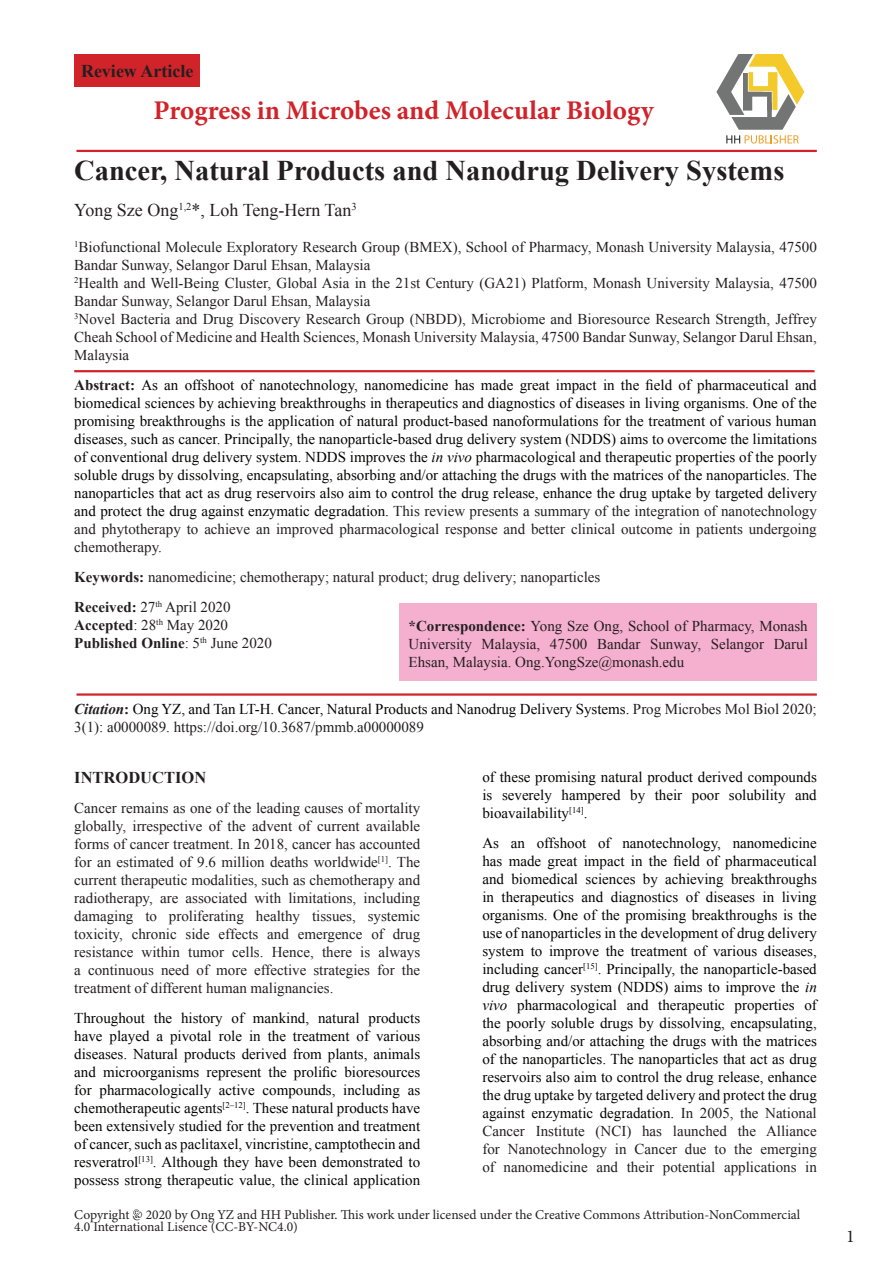
<style>
.page{position:relative;width:893px;height:1263px;background:#fff}
.page>*{position:absolute;margin:0;border:0;box-sizing:border-box;transform-origin:0 0}
.t1{font:700 28.5px "Times New Roman";color:#231f20}
.t2{font:700 27px "Minion Pro";color:#d1232a}
.t3{font:18px "Times New Roman";color:#231f20}
.t4{font:700 18px "Times New Roman";color:#231f20}
.t5{font:18px "Minion Pro";color:#231f20}
.t6{font:700 16.5px "Times New Roman";color:#231f20}
.t7{font:15px/18px "Times New Roman";color:#040503;text-align:justify}
.t8{font:15px/18px "Times New Roman";color:#231f20}
.t9{font:700 15px/18px "Times New Roman";color:#231f20}
.t10{font:13.5px/12px "Minion Pro";color:#231f20}
.s1{font-weight:700;color:#231f20}
.s2{font-style:italic}
.s3{color:#231f20}
.s4{font-weight:700}
.s5{font-weight:400}
.s6{font-weight:700;font-style:italic}
.s7{color:#040503}
</style>
<div class="page">
<svg style="left:716px;top:54px;width:88px;height:90px"></svg>
<div style="left:74px;top:55px;width:125px;height:32px;background:#d1232a"></div>
<hr style="left:76px;top:150px;width:741px;height:2px;background:#d1232a">
<hr style="left:74px;top:370px;width:740px;height:2px;background:#d1232a">
<hr style="left:76px;top:693px;width:741px;height:3px;background:#d1232a">
<svg style="left:134px;top:1209px;width:6px;height:6px"></svg>
<div style="left:400px;top:603px;width:417px;height:77px;background:#f5afcf"></div>
<p class="t4" style="left:81px;top:58px;width:114px">Review Article</p>
<h2 class="t2" style="left:154px;top:91px;width:502px">Progress in Microbes and Molecular Biology</h2>
<h1 class="t1" style="left:74px;top:150px;width:712px">Cancer, Natural Products and Nanodrug Delivery Systems</h1>
<p class="t3" style="left:74px;top:197px;width:284px">Yong Sze Ong<sup>1,2</sup>*, Loh Teng-Hern Tan<sup>3</sup></p>
<p class="t8" style="left:74px;top:237px;width:744px"><sup>1</sup>Biofunctional Molecule Exploratory Research Group (BMEX), School of Pharmacy, Monash University Malaysia, 47500<br>Bandar Sunway, Selangor Darul Ehsan, Malaysia<br><sup>2</sup>Health and Well-Being Cluster, Global Asia in the 21st Century (GA21) Platform, Monash University Malaysia, 47500<br>Bandar Sunway, Selangor Darul Ehsan, Malaysia<br><sup>3</sup>Novel Bacteria and Drug Discovery Research Group (NBDD), Microbiome and Bioresource Research Strength, Jeffrey Cheah School of Medicine and Health Sciences, Monash University Malaysia, 47500 Bandar Sunway, Selangor Darul Ehsan, Malaysia</p>
<p class="t7" style="left:74px;top:375px;width:744px"><span class="s1">Abstract:</span> As an offshoot of nanotechnology, nanomedicine has made great impact in the field of pharmaceutical and biomedical sciences by achieving breakthroughs in therapeutics and diagnostics of diseases in living organisms. One of the promising breakthroughs is the application of natural product-based nanoformulations for the treatment of various human diseases, such as cancer. Principally, the nanoparticle-based drug delivery system (NDDS) aims to overcome the limitations of conventional drug delivery system. NDDS improves the <span class="s2">in vivo</span> pharmacological and therapeutic properties of the poorly soluble drugs by dissolving, encapsulating, absorbing and/or attaching the drugs with the matrices of the nanoparticles. The nanoparticles that act as drug reservoirs also aim to control the drug release, enhance the drug uptake by targeted delivery and protect the drug against enzymatic degradation. <span class="s3">This review presents a summary of the integration of nanotechnology and phytotherapy to achieve an improved pharmacological response and better clinical outcome in patients undergoing chemotherapy.</span></p>
<p class="t8" style="left:74px;top:561px;width:528px;line-height:30px"><span class="s4">Keywords:</span> nanomedicine; chemotherapy; natural product; drug delivery; nanoparticles<br><span class="s4">Received:</span> 27<sup>th</sup> April 2020</p>
<p class="t9" style="left:74px;top:615px;width:199px">Accepted<span class="s5">: 28</span><sup>th</sup> <span class="s5">May 2020<br></span>Published Online<span class="s5">: 5</span><sup>th</sup> <span class="s5">June 2020</span></p>
<p class="t8" style="left:409px;top:617px;width:401px;text-align:justify"><span class="s4">*Correspondence:</span> Yong Sze Ong, School of Pharmacy, Monash University Malaysia, 47500 Bandar Sunway, Selangor Darul Ehsan, Malaysia. Ong.YongSze@monash.edu</p>
<p class="t8" style="left:74px;top:699px;width:744px"><span class="s6">Citation</span><span class="s4">:</span> <span class="s7">Ong YZ, and Tan LT-H. Cancer, Natural Products and Nanodrug Delivery Systems.</span> Prog Microbes Mol Biol 2020;<br>3(1): a0000089. https://doi.org/10.3687/pmmb.a00000089</p>
<p class="t6" style="left:74px;top:766px;width:133px">INTRODUCTION</p>
<p class="t8" style="left:74px;top:799px;width:347px;text-align:justify">Cancer remains as one of the leading causes of mortality globally, irrespective of the advent of current available forms of cancer treatment. In 2018, cancer has accounted for an estimated of 9.6 million deaths worldwide<sup>[1]</sup>. The current therapeutic modalities, such as chemotherapy and radiotherapy, are associated with limitations, including damaging to proliferating healthy tissues, systemic toxicity, chronic side effects and emergence of drug resistance within tumor cells. Hence, there is always a continuous need of more effective strategies for the treatment of different human malignancies.</p>
<p class="t7" style="left:74px;top:1009px;width:347px">Throughout the history of mankind, natural products have played a pivotal role in the treatment of various diseases. Natural products derived from plants, animals and microorganisms represent the prolific bioresources for pharmacologically active compounds, including as chemotherapeutic agents<sup>[2–12]</sup>. These natural products have been extensively studied for the prevention and treatment of cancer, such as paclitaxel, vincristine, camptothecin and resveratrol<sup>[13]</sup>. Although they have been demonstrated to possess strong therapeutic value, the clinical application</p>
<p class="t7" style="left:482px;top:768px;width:336px">of these promising natural product derived compounds is severely hampered by their poor solubility and bioavailability<sup>[14]</sup>.</p>
<p class="t7" style="left:482px;top:834px;width:336px">As an offshoot of nanotechnology, nanomedicine has made great impact in the field of pharmaceutical and biomedical sciences by achieving breakthroughs in therapeutics and diagnostics of diseases in living organisms. One of the promising breakthroughs is the use of nanoparticles in the development of drug delivery system to improve the treatment of various diseases, including cancer<sup>[15]</sup>. Principally, the nanoparticle-based drug delivery system (NDDS) aims to improve the <span class="s2">in vivo</span> pharmacological and therapeutic properties of the poorly soluble drugs by dissolving, encapsulating, absorbing and/or attaching the drugs with the matrices of the nanoparticles. The nanoparticles that act as drug reservoirs also aim to control the drug release, enhance the drug uptake by targeted delivery and protect the drug against enzymatic degradation. <span class="s3">In 2005, the National Cancer Institute (NCI) has launched the Alliance for Nanotechnology in Cancer due to the emerging of nanomedicine and their potential applications in</span></p>
<p class="t10" style="left:74px;top:1208px;width:728px">Copyright @ 2020 by Ong YZ and HH Publisher. This work under licensed under the Creative Commons Attribution-NonCommercial<br>4.0 International Lisence (CC-BY-NC4.0)</p>
<p class="t5" style="left:846px;top:1224px;width:10px">1</p>
</div>
